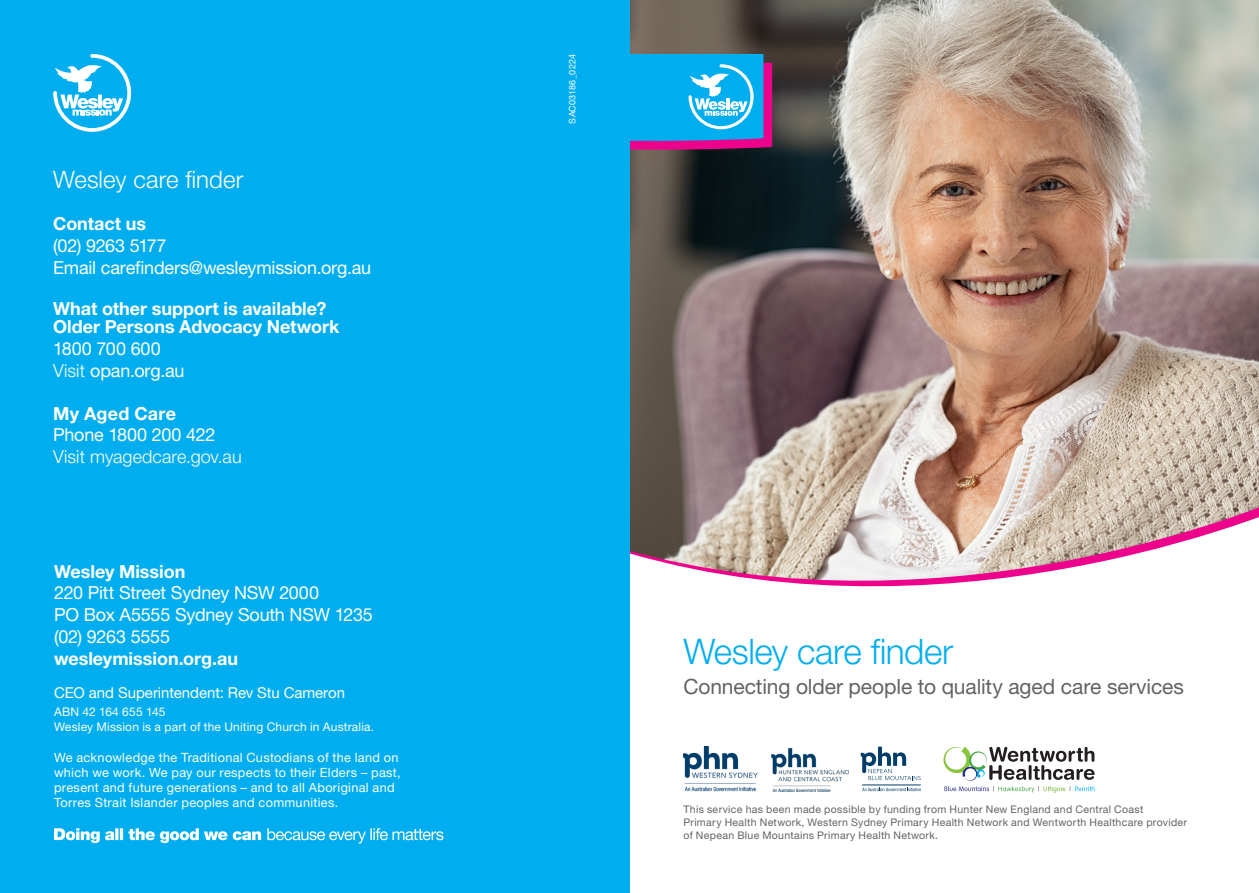
<style>
.page{position:relative;width:1259px;height:893px;background:#fff}
.page>*{position:absolute;margin:0;border:0;box-sizing:border-box;transform-origin:0 0}
.Cover_Headline{font:35.25px "Helvetica Neue LT 45 Lt";letter-spacing:-.01em;color:#00aeef}
.Cover_Sub_Heading{font:24px "Helvetica Neue LT 45 Lt";letter-spacing:.005em;color:#fff}
.Cover_Sub_Heading-2{font:21px "Helvetica Neue LT 55 Rm";letter-spacing:-.005em;color:#636366}
.Cover_Sub_Heading-3{font:18px/21.8px "Helvetica Neue LT 55 Rm";letter-spacing:-.01em;color:#fff}
.Cover_Sub_Heading-4{font:18px/18.8px "Helvetica Neue LT 75 Bd";color:#fff}
.Cover_Sub_Heading-5{font:18px "Helvetica Neue LT 45 Lt";letter-spacing:.005em;color:#fff}
.address_details{font:15px "Helvetica Neue LT 55 Rm";letter-spacing:-.005em;color:#fff}
.Bold_Copy_Cyan{font:12.75px/15.3px "Helvetica Neue LT 55 Rm";letter-spacing:.025em;color:#fff}
.disclaimer{font:12px/14.4px "Helvetica Neue LT 55 Rm";letter-spacing:.015em;color:#fff}
.Bold_Copy_Cyan-2{font:10.5px/12.8px "Helvetica Neue LT 55 Rm";letter-spacing:.03em;color:#636366}
.disclaimer-2{font:9px "Helvetica Neue LT 55 Rm";letter-spacing:.025em;color:#fff}
.s1{font-family:"Helvetica Neue LT 75 Bd"}
.s2{font-family:"Helvetica Neue LT 45 Lt"}
</style>
<div class="page">
<img style="left:771px;top:748px;width:77px;height:43px">
<img style="left:683px;top:747px;width:75px;height:44px">
<svg style="left:943px;top:747px;width:151px;height:45px"></svg>
<svg style="left:860px;top:747px;width:60px;height:33px"></svg>
<svg style="left:862px;top:788px;width:59px;height:3px"></svg>
<hr style="left:862px;top:785px;width:58px;height:1px;background:#003d69">
<img style="left:629px;top:1px;width:630px;height:690px">
<div style="left:0;top:0;width:629px;height:893px;background:#00aeef"></div>
<svg style="left:53px;top:54px;width:78px;height:78px"></svg>
<svg style="left:54px;top:828px;width:389px;height:15px"></svg>
<p class="Cover_Sub_Heading" style="left:53px;top:164px;width:191px">Wesley care finder</p>
<p class="Cover_Sub_Heading-3" style="left:53px;top:213px;width:319px"><span class="s1">Contact us<br></span>(02) 9263 5177<br>Email carefinders@wesleymission.org.au</p>
<p class="Cover_Sub_Heading-4" style="left:53px;top:298px;width:288px">What other support is available?<br>Older Persons Advocacy Network</p>
<p class="Cover_Sub_Heading-3" style="left:53px;top:337px;width:133px">1800 700 600<br><span class="s2">Visit</span> opan.org.au</p>
<p class="Cover_Sub_Heading-4" style="left:53px;top:403px;width:124px">My Aged Care</p>
<p class="Cover_Sub_Heading-3" style="left:53px;top:423px;width:164px">Phone 1800 200 422</p>
<p class="Cover_Sub_Heading-5" style="left:53px;top:445px;width:190px">Visit myagedcare.gov.au</p>
<p class="Cover_Sub_Heading-3" style="left:54px;top:560px;width:320px"><span class="s1">Wesley Mission<br></span>220 Pitt Street Sydney NSW 2000<br>PO Box A5555 Sydney South NSW 1235 (02) 9263 5555<br><span class="s1">wesleymission.org.au</span></p>
<p class="address_details" style="left:54px;top:683px;width:293px">CEO and Superintendent: Rev Stu Cameron</p>
<p class="disclaimer" style="left:54px;top:704px;width:322px">ABN 42 164 655 145<br>Wesley Mission is a part of the Uniting Church in Australia.</p>
<p class="Bold_Copy_Cyan" style="left:54px;top:749px;width:348px">We acknowledge the Traditional Custodians of the land on which we work. We pay our respects to their Elders – past, present and future generations – and to all Aboriginal and Torres Strait Islander peoples and communities.</p>
<p class="disclaimer-2" style="left:567px;top:124px;width:71px;rotate:-90deg">SAC03186_0224</p>
<p class="Cover_Headline" style="left:683px;top:630px;width:271px">Wesley care finder</p>
<p class="Cover_Sub_Heading-2" style="left:683px;top:674px;width:502px">Connecting older people to quality aged care services</p>
<p class="Bold_Copy_Cyan-2" style="left:683px;top:803px;width:505px">This service has been made possible by funding from Hunter New England and Central Coast<br>Primary Health Network, Western Sydney Primary Health Network and Wentworth Healthcare provider of Nepean Blue Mountains Primary Health Network.</p>
</div>
